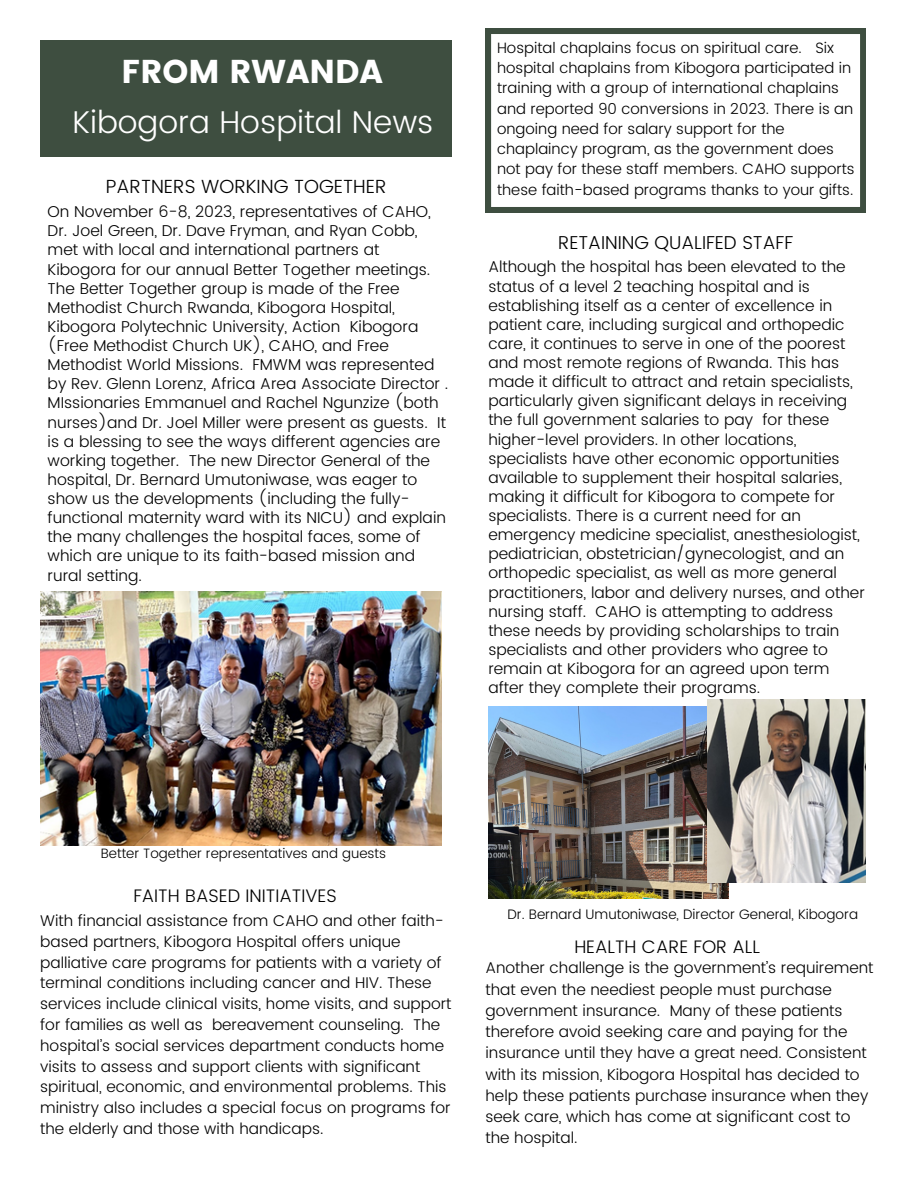
<style>
.page{position:relative;width:918px;height:1188px;background:#fff}
.page>*{position:absolute;margin:0;border:0;box-sizing:border-box;transform-origin:0 0}
.t1{font:33px "Poppins";color:#fff}
.t2{font:300 31.5px "Poppins";color:#fff}
.t3{font:300 19.05px "Poppins";color:#000}
.t4{font:300 18.6px "Poppins";color:#000}
.t5{font:300 18.15px "Poppins";color:#000}
.t6{font:300 15.75px/19.2px "Poppins";color:#000}
.t7{font:300 15.6px/19.2px "Poppins";color:#000}
.t8{font:300 15.45px/20.7px "Poppins";color:#000}
.t9{font:300 15px/20.2px "Poppins";color:#000}
.t10{font:300 13.65px "Poppins";color:#000}
.t11{font:300 13.5px "Poppins";color:#000}
</style>
<div class="page">
<div style="left:40px;top:40px;width:412px;height:117px;background:#3e4e40"></div>
<svg style="left:485px;top:28px;width:381px;height:185px"></svg>
<img style="left:40px;top:591px;width:402px;height:255px">
<img style="left:488px;top:707px;width:240px;height:191px">
<img style="left:708px;top:700px;width:157px;height:183px">
<p class="t1" style="left:121px;top:53px;width:263px">FROM RWANDA</p>
<p class="t2" style="left:72px;top:103px;width:363px">Kibogora Hospital News</p>
<p class="t3" style="left:106px;top:175px;width:282px">PARTNERS WORKING TOGETHER</p>
<p class="t6" style="left:48px;top:202px;width:402px">On November 6-8, 2023, representatives of CAHO, Dr. Joel Green, Dr. Dave Fryman, and Ryan Cobb, met with local and international partners at Kibogora for our annual Better Together meetings.<br>The Better Together group is made of the Free Methodist Church Rwanda, Kibogora Hospital, Kibogora Polytechnic University, Action Kibogora (Free Methodist Church UK), CAHO, and Free Methodist World Missions. FMWM was represented by Rev. Glenn Lorenz, Africa Area Associate Director .<br>MIssionaries Emmanuel and Rachel Ngunzize (both nurses)and Dr. Joel Miller were present as guests. It is a blessing to see the ways different agencies are working together. The new Director General of the hospital, Dr. Bernard Umutoniwase, was eager to show us the developments (including the fully&shy;functional maternity ward with its NICU) and explain the many challenges the hospital faces, some of which are unique to its faith-based mission and rural setting.</p>
<p class="t9" style="left:497px;top:38px;width:359px">Hospital chaplains focus on spiritual care. Six hospital chaplains from Kibogora participated in training with a group of international chaplains and reported 90 conversions in 2023. There is an ongoing need for salary support for the chaplaincy program, as the government does not pay for these staff members. CAHO supports these faith-based programs thanks to your gifts.</p>
<p class="t4" style="left:558px;top:232px;width:237px">RETAINING QUALIFED STAFF</p>
<p class="t7" style="left:488px;top:257px;width:378px">Although the hospital has been elevated to the status of a level 2 teaching hospital and is establishing itself as a center of excellence in patient care, including surgical and orthopedic care, it continues to serve in one of the poorest and most remote regions of Rwanda. This has made it difficult to attract and retain specialists, particularly given significant delays in receiving the full government salaries to pay for these higher-level providers. In other locations, specialists have other economic opportunities available to supplement their hospital salaries, making it difficult for Kibogora to compete for specialists. There is a current need for an emergency medicine specialist, anesthesiologist, pediatrician, obstetrician/gynecologist, and an orthopedic specialist, as well as more general practitioners, labor and delivery nurses, and other nursing staff. CAHO is attempting to address these needs by providing scholarships to train specialists and other providers who agree to remain at Kibogora for an agreed upon term after they complete their programs.</p>
<p class="t11" style="left:101px;top:845px;width:287px">Better Together representatives and guests</p>
<p class="t5" style="left:133px;top:885px;width:205px">FAITH BASED INITIATIVES</p>
<p class="t8" style="left:40px;top:910px;width:413px">With financial assistance from CAHO and other faith&shy;based partners, Kibogora Hospital offers unique palliative care programs for patients with a variety of terminal conditions including cancer and HIV. These services include clinical visits, home visits, and support for families as well as bereavement counseling. The hospital’s social services department conducts home visits to assess and support clients with significant spiritual, economic, and environmental problems. This ministry also includes a special focus on programs for the elderly and those with handicaps.</p>
<p class="t10" style="left:508px;top:907px;width:352px">Dr. Bernard Umutoniwase, Director General, Kibogora</p>
<p class="t5" style="left:574px;top:936px;width:187px">HEALTH CARE FOR ALL</p>
<p class="t7" style="left:485px;top:957px;width:390px;line-height:21.3px">Another challenge is the government’s requirement that even the neediest people must purchase government insurance. Many of these patients therefore avoid seeking care and paying for the insurance until they have a great need. Consistent with its mission, Kibogora Hospital has decided to help these patients purchase insurance when they seek care, which has come at significant cost to the hospital.</p>
</div>
